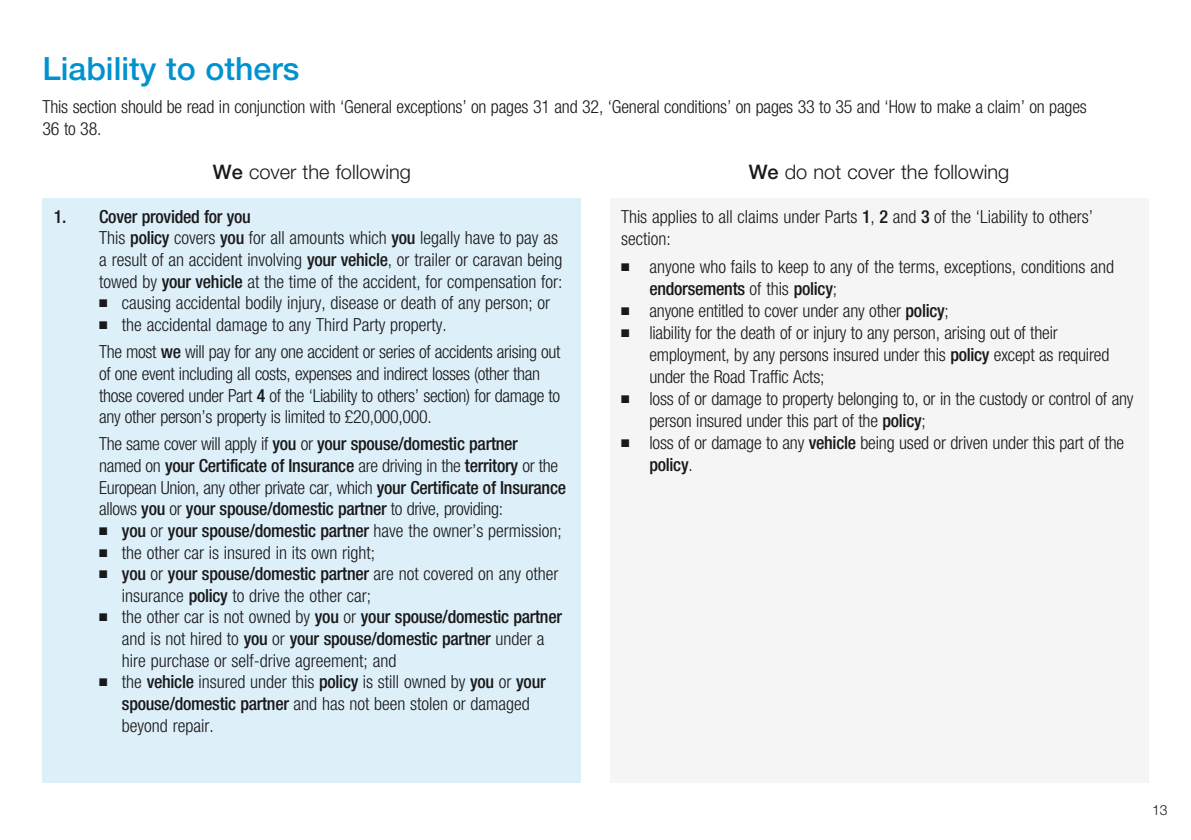
<style>
.page{position:relative;width:1191px;height:840px;background:#fff}
.page>*{position:absolute;margin:0;border:0;box-sizing:border-box;transform-origin:0 0}
.t1{font:700 32px "Saga Helvetica Neue 4565";color:#0092cf}
.t2{font:20px "Saga Helvetica Neue 4565";color:#19181a}
.t3{font:18px/21.6px "Saga Helvetica Neue 4767 Cond";letter-spacing:-.01em;color:#19181a}
.t4{font:700 18px/21.6px "Saga Helvetica Neue 4767 Cond";letter-spacing:-.015em;color:#19181a}
.t5{font:14px "Saga Helvetica Neue 4565";color:#19181a}
.s1{font-weight:700}
.s2{font-weight:400}
</style>
<div class="page">
<div style="left:43px;top:198px;width:538px;height:584px;background:#ddeff8"></div>
<div style="left:609px;top:198px;width:539px;height:584px;background:#f5f5f6"></div>
<h1 class="t1" style="left:43px;top:49px;width:258px">Liability to others</h1>
<p class="t3" style="left:43px;top:95px;width:1046px">This section should be read in conjunction with ‘General exceptions’ on pages 31 and 32, ‘General conditions’ on pages 33 to 35 and ‘How to make a claim’ on pages<br>36 to 38.</p>
<p class="t2" style="left:213px;top:159px;width:200px"><span class="s1">We</span> cover the following</p>
<p class="t2" style="left:748px;top:159px;width:262px"><span class="s1">We</span> do not cover the following</p>
<p class="t3" style="left:99px;top:205px;width:465px;text-indent:-45px"><span class="s1">1. Cover provided for you<br></span>This <span class="s1">policy</span> covers <span class="s1">you</span> for all amounts which <span class="s1">you</span> legally have to pay as a result of an accident involving <span class="s1">your vehicle</span>, or trailer or caravan being towed by <span class="s1">your vehicle</span> at the time of the accident, for compensation for:</p>
<p class="t3" style="left:99px;top:292px;width:452px">■ causing accidental bodily injury, disease or death of any person; or</p>
<p class="t3" style="left:99px;top:311px;width:463px;line-height:27.2px">■ the accidental damage to any Third Party property.<br>The most <span class="s1">we</span> will pay for any one accident or series of accidents arising out</p>
<p class="t3" style="left:99px;top:362px;width:462px">of one event including all costs, expenses and indirect losses (other than those covered under Part <span class="s1">4</span> of the ‘Liability to others’ section) for damage to any other person’s property is limited to £20,000,000.</p>
<p class="t4" style="left:99px;top:433px;width:468px"><span class="s2">The same cover will apply if</span> you <span class="s2">or</span> your spouse/domestic partner<br><span class="s2">named on</span> your Certificate of Insurance <span class="s2">are driving in the</span> territory <span class="s2">or the European Union, any other private car, which</span> your Certificate of Insurance <span class="s2">allows</span> you <span class="s2">or</span> your spouse/domestic partner <span class="s2">to drive, providing:</span></p>
<p class="t4" style="left:99px;top:519px;width:464px">■ you <span class="s2">or</span> your spouse/domestic partner <span class="s2">have the owner’s permission;</span></p>
<p class="t3" style="left:99px;top:541px;width:277px">■ the other car is insured in its own right;</p>
<p class="t3" style="left:122px;top:562px;width:438px;text-indent:-23px">■ <span class="s1">you</span> or <span class="s1">your spouse/domestic partner</span> are not covered on any other insurance <span class="s1">policy</span> to drive the other car;</p>
<p class="t3" style="left:122px;top:606px;width:441px;text-indent:-23px">■ the other car is not owned by <span class="s1">you</span> or <span class="s1">your spouse/domestic partner </span>and is not hired to <span class="s1">you</span> or <span class="s1">your spouse/domestic partner</span> under a hire purchase or self-drive agreement; and</p>
<p class="t3" style="left:122px;top:670px;width:425px;text-indent:-23px">■ the <span class="s1">vehicle</span> insured under this <span class="s1">policy</span> is still owned by <span class="s1">you</span> or <span class="s1">your spouse/domestic partner</span> and has not been stolen or damaged beyond repair.</p>
<p class="t3" style="left:621px;top:205px;width:474px">This applies to all claims under Parts <span class="s1">1</span>, <span class="s1">2</span> and <span class="s1">3</span> of the ‘Liability to others’ section:</p>
<p class="t3" style="left:649px;top:255px;width:466px;text-indent:-28px">■ anyone who fails to keep to any of the terms, exceptions, conditions and <span class="s1">endorsements</span> of this <span class="s1">policy</span>;</p>
<p class="t3" style="left:621px;top:299px;width:329px">■ anyone entitled to cover under any other <span class="s1">policy</span>;</p>
<p class="t3" style="left:649px;top:321px;width:461px;text-indent:-28px">■ liability for the death of or injury to any person, arising out of their employment, by any persons insured under this <span class="s1">policy</span> except as required under the Road Traffic Acts;</p>
<p class="t3" style="left:649px;top:387px;width:486px;text-indent:-28px">■ loss of or damage to property belonging to, or in the custody or control of any person insured under this part of the <span class="s1">policy</span>;</p>
<p class="t3" style="left:649px;top:431px;width:476px;text-indent:-28px">■ loss of or damage to any <span class="s1">vehicle</span> being used or driven under this part of the <span class="s1">policy</span>.</p>
<p class="t5" style="left:1152px;top:801px;width:17px">13</p>
</div>
